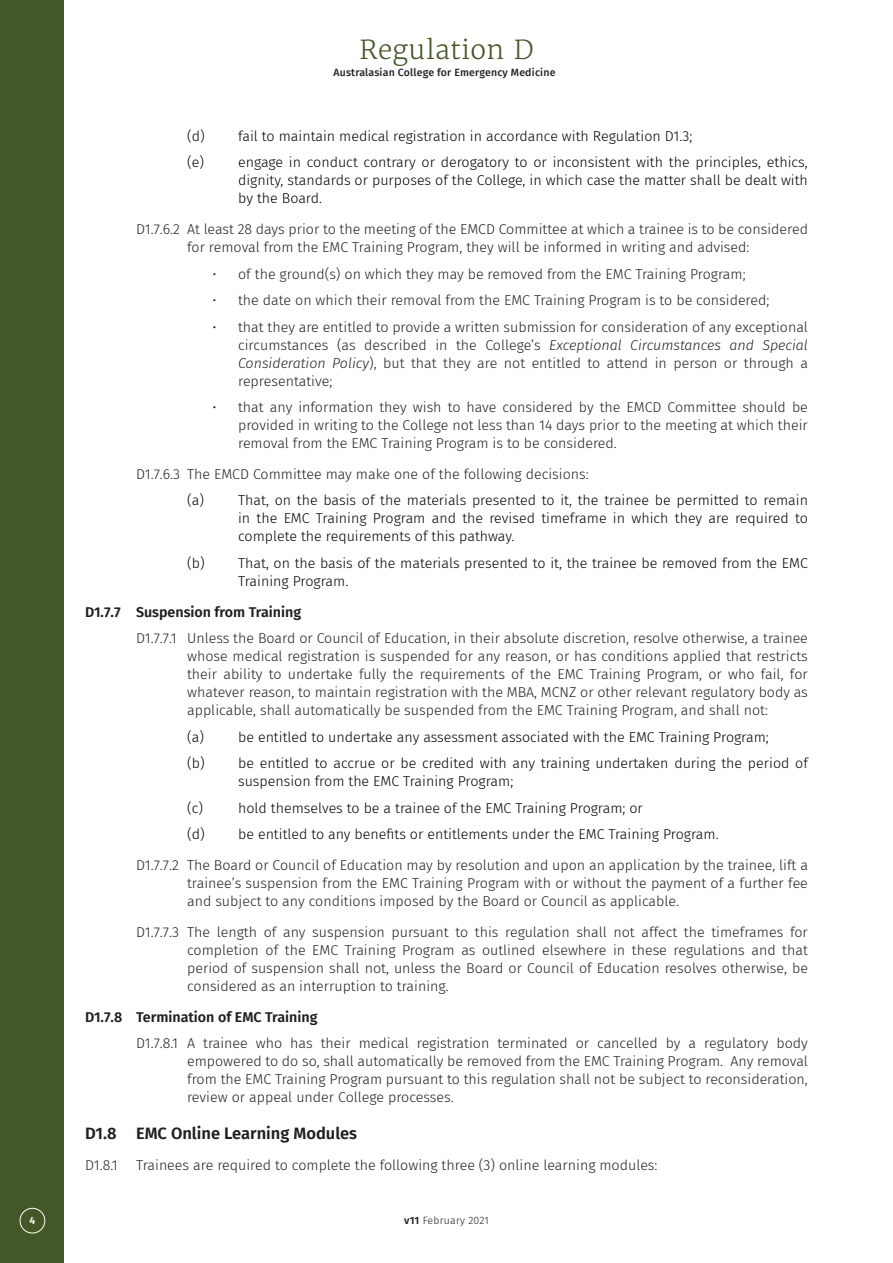
<style>
.page{position:relative;width:893px;height:1263px;background:#fff}
.page>*{position:absolute;margin:0;border:0;box-sizing:border-box;transform-origin:0 0}
.t1{font:300 26.1px "Merriweather";letter-spacing:.02em;color:#445727}
.Regulation_2_Heading{font:600 16.5px "Fira Sans";color:#231f20}
.Regulation_4_Body{font:300 14.25px/18px "Fira Sans";color:#231f20;text-align:justify}
.Regulation_4_Alpha{font:300 14.25px/18px "Fira Sans";color:#000;text-align:justify}
.Regulation_3_Body{font:300 14.25px "Fira Sans";color:#231f20}
.Regulation_3_Heading{font:600 14.25px "Fira Sans";color:#231f20}
.t2{font:500 10.5px "Fira Sans";letter-spacing:.02em;color:#231f20}
.t3{font:300 10.5px "Fira Sans";letter-spacing:.02em;color:#231f20}
.t4{font:600 10.5px "Fira Sans";color:#fff}
.s1{font-style:italic}
.s2{font-weight:600}
</style>
<div class="page">
<div style="left:0;top:0;width:64px;height:1263px;background:#445727"></div>
<div style="left:20px;top:1208px;width:25px;height:25px;border:1px solid #fff;border-radius:50%"></div>
<h1 class="t1" style="left:359px;top:34px;width:175px">Regulation D</h1>
<p class="t2" style="left:333px;top:63px;width:223px">Australasian College for Emergency Medicine</p>
<p class="Regulation_4_Alpha" style="left:187px;top:127px;width:507px">(d) fail to maintain medical registration in accordance with Regulation D1.3;</p>
<p class="Regulation_4_Alpha" style="left:238px;top:153px;width:571px;text-indent:-51px">(e) engage in conduct contrary or derogatory to or inconsistent with the principles, ethics, dignity, standards or purposes of the College, in which case the matter shall be dealt with by the Board.</p>
<p class="Regulation_4_Body" style="left:136px;top:220px;width:673px;text-align:center">D1.7.6.2 At least 28 days prior to the meeting of the EMCD Committee at which a trainee is to be considered for removal from the EMC Training Program, they will be informed in writing and advised:</p>
<p class="Regulation_4_Body" style="left:213px;top:265px;width:535px">• of the ground(s) on which they may be removed from the EMC Training Program;</p>
<p class="Regulation_4_Body" style="left:213px;top:291px;width:558px">• the date on which their removal from the EMC Training Program is to be considered;</p>
<p class="Regulation_4_Body" style="left:238px;top:318px;width:571px;text-indent:-26px">• that they are entitled to provide a written submission for consideration of any exceptional circumstances (as described in the College’s <span class="s1">Exceptional Circumstances and Special Consideration Policy</span>), but that they are not entitled to attend in person or through a representative;</p>
<p class="Regulation_4_Body" style="left:238px;top:398px;width:571px;text-indent:-26px">• that any information they wish to have considered by the EMCD Committee should be provided in writing to the College not less than 14 days prior to the meeting at which their removal from the EMC Training Program is to be considered.</p>
<p class="Regulation_4_Body" style="left:136px;top:465px;width:454px">D1.7.6.3 The EMCD Committee may make one of the following decisions:</p>
<p class="Regulation_4_Alpha" style="left:238px;top:491px;width:571px;text-indent:-51px">(a) That, on the basis of the materials presented to it, the trainee be permitted to remain in the EMC Training Program and the revised timeframe in which they are required to complete the requirements of this pathway.</p>
<p class="Regulation_4_Alpha" style="left:238px;top:554px;width:571px;text-indent:-51px">(b) That, on the basis of the materials presented to it, the trainee be removed from the EMC<br>Training Program.</p>
<p class="Regulation_3_Heading" style="left:85px;top:600px;width:218px">D1.7.7 Suspension from Training</p>
<p class="Regulation_4_Body" style="left:187px;top:629px;width:622px;text-indent:-51px">D1.7.7.1 Unless the Board or Council of Education, in their absolute discretion, resolve otherwise, a trainee whose medical registration is suspended for any reason, or has conditions applied that restricts their ability to undertake fully the requirements of the EMC Training Program, or who fail, for whatever reason, to maintain registration with the MBA, MCNZ or other relevant regulatory body as applicable, shall automatically be suspended from the EMC Training Program, and shall not:</p>
<p class="Regulation_4_Alpha" style="left:187px;top:728px;width:583px">(a) be entitled to undertake any assessment associated with the EMC Training Program;</p>
<p class="Regulation_4_Alpha" style="left:238px;top:754px;width:571px;text-indent:-51px">(b) be entitled to accrue or be credited with any training undertaken during the period of suspension from the EMC Training Program;</p>
<p class="Regulation_4_Alpha" style="left:187px;top:799px;width:17px">(c)</p>
<p class="Regulation_4_Alpha" style="left:238px;top:799px;width:406px">hold themselves to be a trainee of the EMC Training Program; or</p>
<p class="Regulation_4_Alpha" style="left:187px;top:825px;width:533px">(d) be entitled to any benefits or entitlements under the EMC Training Program.</p>
<p class="Regulation_4_Body" style="left:187px;top:856px;width:622px;text-indent:-51px">D1.7.7.2 The Board or Council of Education may by resolution and upon an application by the trainee, lift a trainee’s suspension from the EMC Training Program with or without the payment of a further fee and subject to any conditions imposed by the Board or Council as applicable.</p>
<p class="Regulation_4_Body" style="left:187px;top:923px;width:622px;text-indent:-51px">D1.7.7.3 The length of any suspension pursuant to this regulation shall not affect the timeframes for completion of the EMC Training Program as outlined elsewhere in these regulations and that period of suspension shall not, unless the Board or Council of Education resolves otherwise, be considered as an interruption to training.</p>
<p class="Regulation_3_Heading" style="left:85px;top:1005px;width:234px">D1.7.8 Termination of EMC Training</p>
<p class="Regulation_4_Body" style="left:187px;top:1034px;width:622px;text-indent:-51px">D1.7.8.1 A trainee who has their medical registration terminated or cancelled by a regulatory body empowered to do so, shall automatically be removed from the EMC Training Program. Any removal from the EMC Training Program pursuant to this regulation shall not be subject to reconsideration, review or appeal under College processes.</p>
<p class="Regulation_2_Heading" style="left:85px;top:1119px;width:274px">D1.8 EMC Online Learning Modules</p>
<p class="Regulation_3_Body" style="left:85px;top:1154px;width:34px">D1.8.1</p>
<p class="Regulation_3_Body" style="left:136px;top:1154px;width:523px">Trainees are required to complete the following three (3) online learning modules:</p>
<p class="t4" style="left:29px;top:1212px;width:7px">4</p>
<p class="t3" style="left:404px;top:1213px;width:86px"><span class="s2">v11</span> February 2021</p>
</div>
